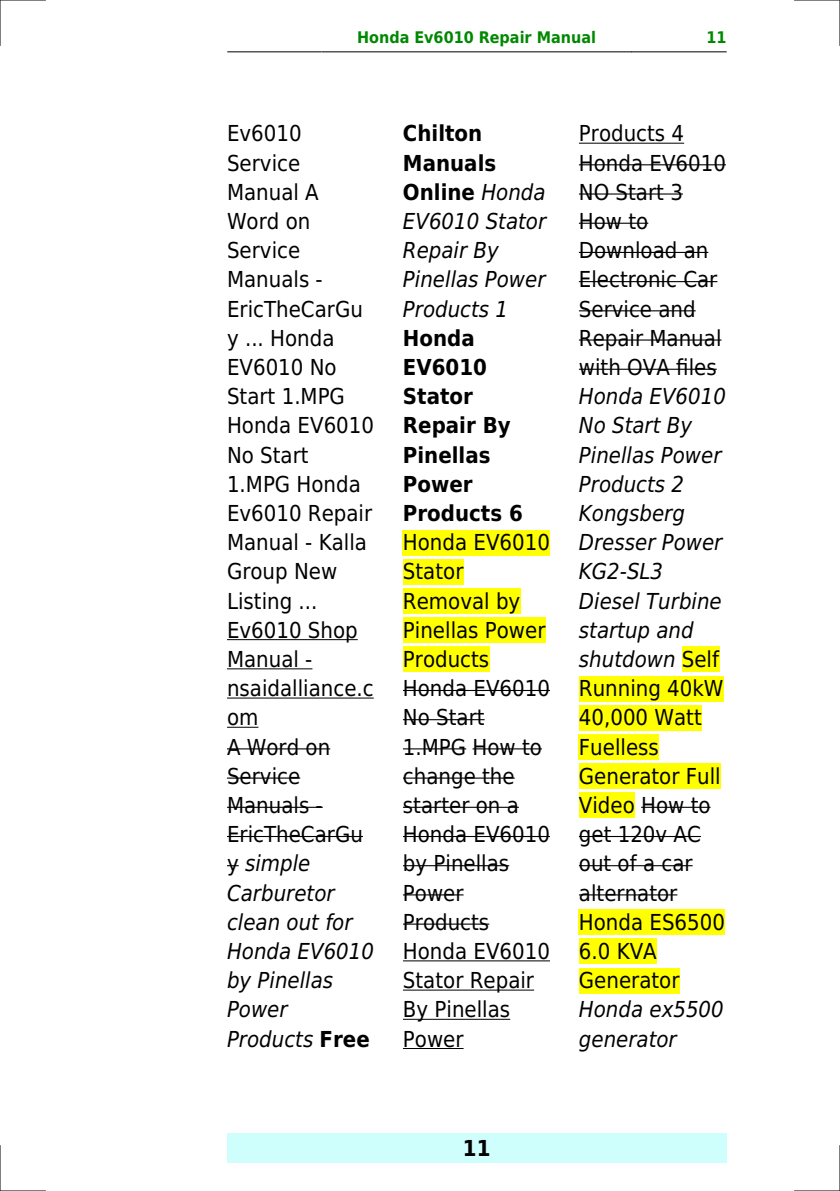
<style>
.page{position:relative;width:840px;height:1191px;background:#fff}
.page>*{position:absolute;margin:0;border:0;box-sizing:border-box;transform-origin:0 0}
.t1{font:22px/29.2px "DejaVu Sans Condensed";color:#000}
.t2{font:italic 22px/29.2px "DejaVu Sans Condensed";color:#000}
.t3{font:700 22px/29.2px "DejaVu Sans Condensed";color:#000}
.t4{font:700 16px "DejaVu Sans Condensed";color:#080}
.s1{font-style:italic}
.s2{font-weight:700}
.s3{font-weight:700;font-style:normal}
</style>
<div class="page">
<hr style="left:227px;top:51px;width:94px;height:1px;background:#000">
<hr style="left:322px;top:51px;width:308px;height:1px;background:#000">
<hr style="left:631px;top:51px;width:94px;height:1px;background:#000">
<div style="left:227px;top:1133px;width:499px;height:29px;background:#cffffc"></div>
<hr style="left:227px;top:639px;width:130px;height:1px;background:#000">
<hr style="left:227px;top:668px;width:85px;height:1px;background:#000">
<hr style="left:227px;top:697px;width:146px;height:1px;background:#000">
<hr style="left:227px;top:727px;width:31px;height:1px;background:#000">
<hr style="left:227px;top:748px;width:103px;height:1px;background:#000">
<hr style="left:227px;top:777px;width:73px;height:1px;background:#000">
<hr style="left:227px;top:806px;width:95px;height:2px;background:#000">
<hr style="left:227px;top:836px;width:136px;height:1px;background:#000">
<div style="left:403px;top:530px;width:146px;height:25px;background:#ff0"></div>
<div style="left:403px;top:559px;width:60px;height:25px;background:#ff0"></div>
<div style="left:403px;top:588px;width:117px;height:26px;background:#ff0"></div>
<div style="left:403px;top:617px;width:142px;height:26px;background:#ff0"></div>
<div style="left:403px;top:646px;width:86px;height:26px;background:#ff0"></div>
<hr style="left:403px;top:690px;width:146px;height:1px;background:#000">
<hr style="left:403px;top:719px;width:81px;height:1px;background:#000">
<hr style="left:403px;top:748px;width:63px;height:1px;background:#000">
<hr style="left:472px;top:748px;width:69px;height:1px;background:#000">
<hr style="left:403px;top:777px;width:111px;height:1px;background:#000">
<hr style="left:403px;top:806px;width:115px;height:2px;background:#000">
<hr style="left:403px;top:836px;width:146px;height:1px;background:#000">
<hr style="left:403px;top:865px;width:106px;height:1px;background:#000">
<hr style="left:403px;top:894px;width:60px;height:1px;background:#000">
<hr style="left:403px;top:923px;width:86px;height:1px;background:#000">
<hr style="left:403px;top:960px;width:146px;height:1px;background:#000">
<hr style="left:403px;top:989px;width:131px;height:1px;background:#000">
<hr style="left:403px;top:1018px;width:107px;height:1px;background:#000">
<hr style="left:403px;top:1048px;width:60px;height:1px;background:#000">
<hr style="left:578px;top:143px;width:105px;height:1px;background:#000">
<hr style="left:578px;top:164px;width:147px;height:1px;background:#000">
<hr style="left:578px;top:193px;width:104px;height:2px;background:#000">
<hr style="left:578px;top:223px;width:70px;height:1px;background:#000">
<hr style="left:578px;top:252px;width:130px;height:1px;background:#000">
<hr style="left:578px;top:281px;width:139px;height:1px;background:#000">
<hr style="left:578px;top:310px;width:117px;height:1px;background:#000">
<hr style="left:578px;top:339px;width:143px;height:1px;background:#000">
<hr style="left:578px;top:369px;width:138px;height:1px;background:#000">
<div style="left:681px;top:646px;width:37px;height:26px;background:#ff0"></div>
<div style="left:578px;top:676px;width:145px;height:25px;background:#ff0"></div>
<div style="left:578px;top:705px;width:123px;height:25px;background:#ff0"></div>
<div style="left:578px;top:734px;width:80px;height:26px;background:#ff0"></div>
<div style="left:578px;top:763px;width:142px;height:26px;background:#ff0"></div>
<div style="left:578px;top:792px;width:56px;height:26px;background:#ff0"></div>
<hr style="left:640px;top:806px;width:70px;height:2px;background:#000">
<hr style="left:578px;top:836px;width:122px;height:1px;background:#000">
<hr style="left:578px;top:865px;width:114px;height:1px;background:#000">
<hr style="left:578px;top:894px;width:99px;height:1px;background:#000">
<div style="left:578px;top:909px;width:146px;height:26px;background:#ff0"></div>
<div style="left:578px;top:938px;width:78px;height:26px;background:#ff0"></div>
<div style="left:578px;top:967px;width:101px;height:26px;background:#ff0"></div>
<hr style="left:0;top:0;width:45px;height:1px;background:#000">
<hr style="left:794px;top:0;width:45px;height:1px;background:#000">
<hr style="left:0;top:1190px;width:45px;height:1px;background:#000">
<hr style="left:794px;top:1190px;width:45px;height:1px;background:#000">
<hr style="left:0;top:0;width:1px;height:45px;background:#000">
<hr style="left:0;top:1145px;width:1px;height:46px;background:#000">
<hr style="left:839px;top:0;width:1px;height:45px;background:#000">
<hr style="left:839px;top:1145px;width:1px;height:46px;background:#000">
<p class="t4" style="left:357px;top:29px;width:240px">Honda Ev6010 Repair Manual</p>
<p class="t4" style="left:706px;top:29px;width:22px">11</p>
<p class="t1" style="left:227px;top:119px;width:148px">Ev6010<br>Service<br>Manual A<br>Word on<br>Service<br>Manuals -<br>EricTheCarGu y ... Honda<br>EV6010 No<br>Start 1.MPG<br>Honda EV6010<br>No Start<br>1.MPG Honda<br>Ev6010 Repair<br>Manual - Kalla<br>Group New<br>Listing ...<br>Ev6010 Shop<br>Manual - nsaidalliance.c om<br>A Word on<br>Service<br>Manuals -<br>EricTheCarGu y <span class="s1">simple<br>Carburetor clean out for<br>Honda EV6010 by Pinellas<br>Power<br>Products</span> <span class="s2">Free</span></p>
<p class="t2" style="left:403px;top:119px;width:145px"><span class="s3">Chilton<br>Manuals<br>Online</span> Honda<br>EV6010 Stator<br>Repair By<br>Pinellas Power<br>Products 1</p>
<p class="t3" style="left:403px;top:323px;width:121px">Honda<br>EV6010<br>Stator<br>Repair By<br>Pinellas<br>Power<br>Products 6</p>
<p class="t1" style="left:403px;top:528px;width:148px">Honda EV6010<br>Stator<br>Removal by<br>Pinellas Power<br>Products<br>Honda EV6010<br>No Start<br>1.MPG How to change the starter on a<br>Honda EV6010 by Pinellas<br>Power<br>Products<br>Honda EV6010<br>Stator Repair<br>By Pinellas<br>Power</p>
<p class="t1" style="left:578px;top:119px;width:148px">Products 4<br>Honda EV6010<br>NO Start 3<br>How to<br>Download an<br>Electronic Car<br>Service and<br>Repair Manual with OVA files</p>
<p class="t1" style="left:578px;top:382px;width:148px"><span class="s1">Honda EV6010<br>No Start By<br>Pinellas Power<br>Products 2<br>Kongsberg<br>Dresser Power<br>KG2-SL3<br>Diesel Turbine startup and shutdown</span> Self<br>Running 40kW<br>40,000 Watt<br>Fuelless<br>Generator Full<br>Video How to get 120v AC out of a car alternator<br>Honda ES6500<br>6.0 KVA<br>Generator</p>
<p class="t2" style="left:578px;top:995px;width:146px">Honda ex5500 generator</p>
<p class="t3" style="left:462px;top:1133px;width:29px">11</p>
</div>
